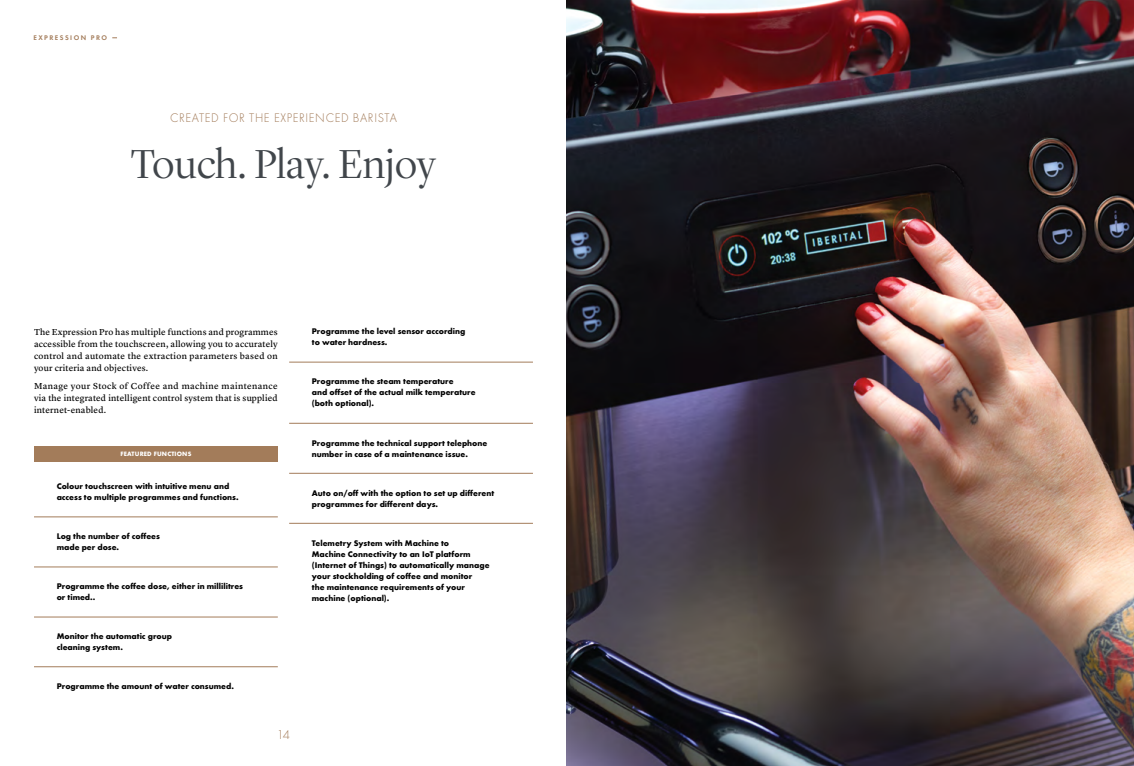
<style>
.page{position:relative;width:1134px;height:766px;background:#fff}
.page>*{position:absolute;margin:0;border:0;box-sizing:border-box;transform-origin:0 0}
.t1{font:300 42px "Lyon Display";letter-spacing:-.005em;color:#41464b}
.t2{font:300 13.2px "Futura TOT";color:#a37c5a}
.t3{font:300 13px "Futura T";letter-spacing:.05em;color:#a37c5a;scale:.95 1}
.t4{font:9px/12.1px "Lyon Text Regular No.2";letter-spacing:.02em;color:#000;text-align:justify}
.t5{font:700 8.5px/11px "Futura TOT";color:#000}
.t6{font:7px "Futura TOT Dem";letter-spacing:.21em;color:#a37c5a}
.t7{font:700 6.5px "Futura TOT";letter-spacing:.08em;color:#fff}
</style>
<div class="page">
<div style="left:34px;top:446px;width:244px;height:16px;background:#a37c5a"></div>
<hr style="left:34px;top:516px;width:244px;height:1px;background:#a37c5a">
<hr style="left:34px;top:566px;width:244px;height:1px;background:#a37c5a">
<hr style="left:34px;top:616px;width:244px;height:1px;background:#a37c5a">
<hr style="left:34px;top:666px;width:244px;height:1px;background:#a37c5a">
<hr style="left:289px;top:362px;width:244px;height:1px;background:#a37c5a">
<hr style="left:289px;top:423px;width:244px;height:1px;background:#a37c5a">
<hr style="left:289px;top:473px;width:244px;height:1px;background:#a37c5a">
<hr style="left:289px;top:523px;width:244px;height:1px;background:#a37c5a">
<img style="left:567px;top:0;width:567px;height:765px">
<p class="t6" style="left:33px;top:34px;width:75px">EXPRESSION PRO</p>
<h3 class="t3" style="left:170px;top:110px;width:240px">CREATED FOR THE EXPERIENCED BARISTA</h3>
<h1 class="t1" style="left:131px;top:134px;width:306px">Touch. Play. Enjoy</h1>
<p class="t4" style="left:34px;top:324px;width:245px">The Expression Pro has multiple functions and programmes accessible from the touchscreen, allowing you to accurately control and automate the extraction parameters based on your criteria and objectives.</p>
<p class="t4" style="left:34px;top:378px;width:245px">Manage your Stock of Coffee and machine maintenance via the integrated intelligent control system that is supplied internet-enabled.</p>
<p class="t7" style="left:120px;top:450px;width:72px">Featured Functions</p>
<p class="t5" style="left:57px;top:480px;width:183px">Colour touchscreen with intuitive menu and access to multiple programmes and functions.</p>
<p class="t5" style="left:57px;top:530px;width:105px">Log the number of coffees made per dose.</p>
<p class="t5" style="left:57px;top:580px;width:188px">Programme the coffee dose, either in millilitres or timed..</p>
<p class="t5" style="left:57px;top:630px;width:117px">Monitor the automatic group cleaning system.</p>
<p class="t5" style="left:57px;top:680px;width:179px">Programme the amount of water consumed.</p>
<h2 class="t2" style="left:277px;top:727px;width:15px">14</h2>
<p class="t5" style="left:312px;top:326px;width:155px">Programme the level sensor according to water hardness.</p>
<p class="t5" style="left:312px;top:376px;width:165px">Programme the steam temperature<br>and offset of the actual milk temperature (both optional).</p>
<p class="t5" style="left:312px;top:437px;width:177px">Programme the technical support telephone number in case of a maintenance issue.</p>
<p class="t5" style="left:312px;top:487px;width:184px">Auto on/off with the option to set up different programmes for different days.</p>
<p class="t5" style="left:312px;top:537px;width:179px">Telemetry System with Machine to<br>Machine Connectivity to an IoT platform (Internet of Things) to automatically manage your stockholding of coffee and monitor<br>the maintenance requirements of your machine (optional).</p>
</div>
